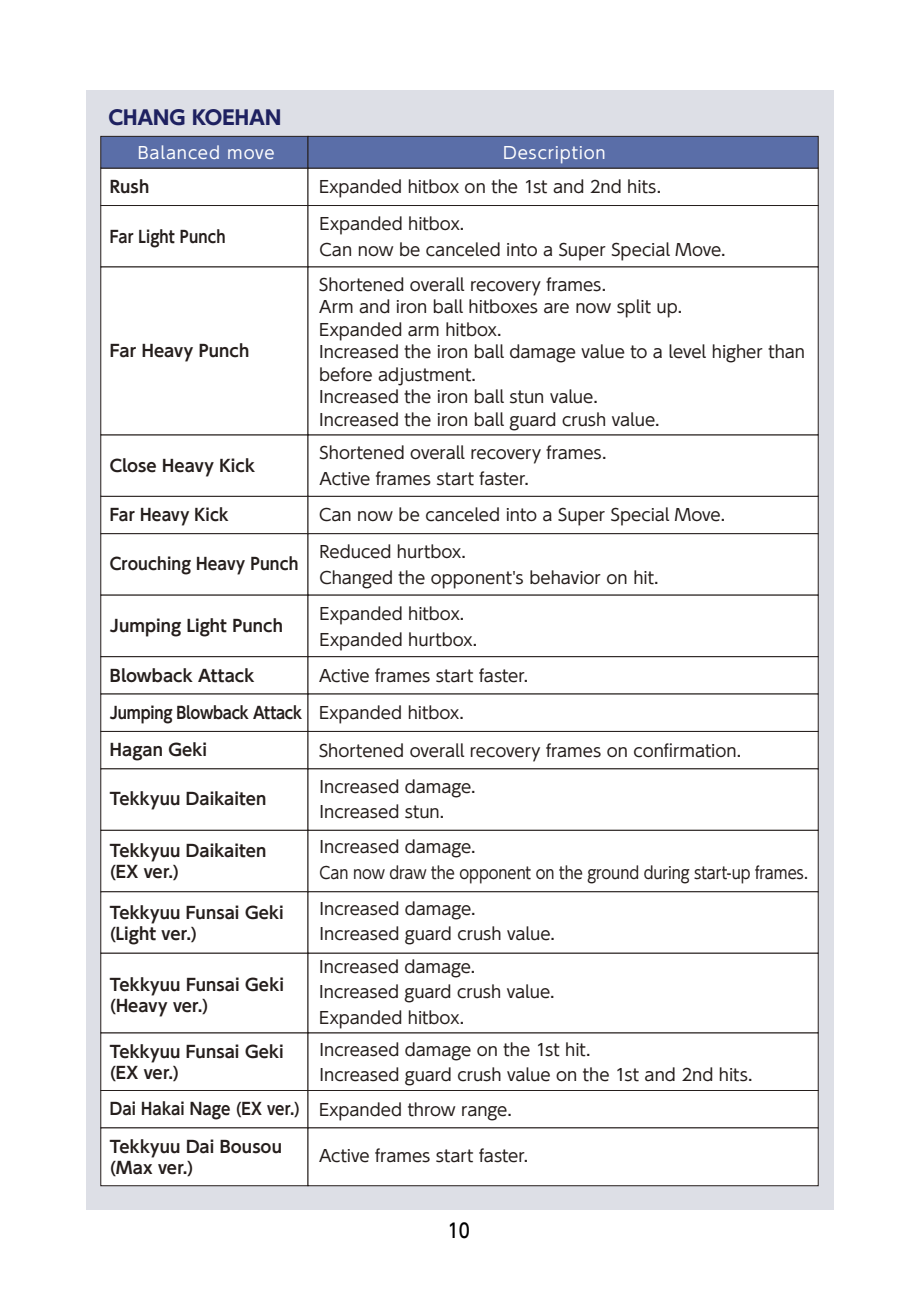
<style>
.page{position:relative;width:919px;height:1289px;background:#fff}
.page>*{position:absolute;margin:0;border:0;box-sizing:border-box;transform-origin:0 0}
.t1{font:700 19.5px "UD Shin Go Pro";color:#1e2160}
.t2{font:500 19.5px "UD Shin Go Pro";color:#000;scale:.86 1}
.t3{font:16.5px/25.5px "UD Shin Go Pro";color:#251e1c}
.t4{font:700 16.5px/21px "UD Shin Go Pro De";letter-spacing:.005em;color:#251e1c}
.t5{font:700 16.5px "UD Shin Go Pro De";letter-spacing:.005em;color:#251e1c;scale:.92 1}
.t6{font:700 16.5px "UD Shin Go Pro De";letter-spacing:-.015em;color:#251e1c;scale:.9 1}
.t7{font:700 16.5px "UD Shin Go Pro De";letter-spacing:.005em;color:#251e1c;scale:.95 1}
.t8{font:16.5px "UD Shin Go Pro";letter-spacing:.05em;color:#fff}
.t9{font:700 16.5px "UD Shin Go Pro De";letter-spacing:.005em;color:#251e1c;scale:.9 1}
.s1{font-family:"UD Shin Go Pro";font-weight:400}
</style>
<div class="page">
<div style="left:86px;top:90px;width:747px;height:1119px;background:#dddfe6"></div>
<div style="left:100px;top:168px;width:208px;height:38px;background:#fff;border:1px solid #251e1c"></div>
<div style="left:307px;top:168px;width:511px;height:38px;background:#fff;border:1px solid #251e1c"></div>
<div style="left:100px;top:496px;width:208px;height:38px;background:#fff;border:1px solid #251e1c"></div>
<div style="left:307px;top:496px;width:511px;height:38px;background:#fff;border:1px solid #251e1c"></div>
<div style="left:100px;top:656px;width:208px;height:38px;background:#fff"></div>
<div style="left:307px;top:656px;width:511px;height:38px;background:#fff"></div>
<div style="left:100px;top:693px;width:208px;height:38px;background:#fff"></div>
<div style="left:307px;top:693px;width:511px;height:38px;background:#fff"></div>
<div style="left:100px;top:731px;width:208px;height:38px;background:#fff;border:1px solid #251e1c"></div>
<div style="left:307px;top:731px;width:511px;height:38px;background:#fff;border:1px solid #251e1c"></div>
<div style="left:100px;top:205px;width:208px;height:62px;background:#fff;border:1px solid #251e1c"></div>
<div style="left:307px;top:205px;width:511px;height:62px;background:#fff;border:1px solid #251e1c"></div>
<div style="left:100px;top:434px;width:208px;height:62px;background:#fff"></div>
<div style="left:307px;top:434px;width:511px;height:62px;background:#fff"></div>
<div style="left:100px;top:533px;width:208px;height:62px;background:#fff;border:1px solid #251e1c"></div>
<div style="left:307px;top:533px;width:511px;height:62px;background:#fff;border:1px solid #251e1c"></div>
<div style="left:100px;top:594px;width:208px;height:63px;background:#fff;border:1px solid #251e1c"></div>
<div style="left:307px;top:594px;width:511px;height:63px;background:#fff;border:1px solid #251e1c"></div>
<div style="left:100px;top:768px;width:208px;height:62px;background:#fff;border:1px solid #251e1c"></div>
<div style="left:307px;top:768px;width:511px;height:62px;background:#fff;border:1px solid #251e1c"></div>
<div style="left:100px;top:830px;width:208px;height:62px;background:#fff;border:1px solid #251e1c"></div>
<div style="left:307px;top:830px;width:511px;height:62px;background:#fff;border:1px solid #251e1c"></div>
<div style="left:100px;top:891px;width:208px;height:62px;background:#fff;border:1px solid #251e1c"></div>
<div style="left:307px;top:891px;width:511px;height:62px;background:#fff;border:1px solid #251e1c"></div>
<div style="left:100px;top:266px;width:208px;height:169px;background:#fff;border:1px solid #251e1c"></div>
<div style="left:307px;top:266px;width:511px;height:169px;background:#fff;border:1px solid #251e1c"></div>
<div style="left:100px;top:1090px;width:208px;height:38px;background:#fff;border:1px solid #251e1c"></div>
<div style="left:307px;top:1090px;width:511px;height:38px;background:#fff;border:1px solid #251e1c"></div>
<div style="left:100px;top:1127px;width:208px;height:59px;background:#fff;border:1px solid #251e1c"></div>
<div style="left:307px;top:1127px;width:511px;height:59px;background:#fff;border:1px solid #251e1c"></div>
<div style="left:100px;top:1032px;width:208px;height:58px;background:#fff"></div>
<div style="left:307px;top:1032px;width:511px;height:58px;background:#fff"></div>
<div style="left:100px;top:952px;width:208px;height:81px;background:#fff;border:1px solid #251e1c"></div>
<div style="left:307px;top:952px;width:511px;height:81px;background:#fff;border:1px solid #251e1c"></div>
<div style="left:100px;top:136px;width:208px;height:32px;background:#5a6ea8;border:1px solid #251e1c"></div>
<div style="left:307px;top:136px;width:511px;height:32px;background:#5a6ea8;border:1px solid #251e1c"></div>
<p class="t1" style="left:108px;top:102px;width:174px">CHANG KOEHAN</p>
<p class="t8" style="left:138px;top:139px;width:138px">Balanced move</p>
<p class="t8" style="left:503px;top:139px;width:104px">Description</p>
<p class="t4" style="left:110px;top:176px;width:41px">Rush</p>
<p class="t3" style="left:319px;top:174px;width:343px">Expanded hitbox on the 1st and 2nd hits.</p>
<p class="t9" style="left:110px;top:224px;width:130px">Far Light Punch</p>
<p class="t4" style="left:110px;top:339px;width:141px">Far Heavy Punch</p>
<p class="t4" style="left:110px;top:455px;width:146px">Close Heavy Kick</p>
<p class="t3" style="left:319px;top:211px;width:407px">Expanded hitbox.<br>Can now be canceled into a Super Special Move.</p>
<p class="t3" style="left:319px;top:272px;width:487px;line-height:22.5px">Shortened overall recovery frames.<br>Arm and iron ball hitboxes are now split up.<br>Expanded arm hitbox.<br>Increased the iron ball damage value to a level higher than before adjustment.<br>Increased the iron ball stun value.<br>Increased the iron ball guard crush value.</p>
<p class="t3" style="left:319px;top:439px;width:288px">Shortened overall recovery frames.<br>Active frames start faster.</p>
<p class="t7" style="left:110px;top:501px;width:126px">Far Heavy Kick</p>
<p class="t3" style="left:319px;top:502px;width:407px">Can now be canceled into a Super Special Move.</p>
<p class="t7" style="left:110px;top:550px;width:200px">Crouching Heavy Punch</p>
<p class="t4" style="left:110px;top:614px;width:174px">Jumping Light Punch</p>
<p class="t3" style="left:319px;top:539px;width:340px">Reduced hurtbox.<br>Changed the opponent's behavior on hit.</p>
<p class="t3" style="left:319px;top:600px;width:159px">Expanded hitbox.<br>Expanded hurtbox.</p>
<p class="t4" style="left:110px;top:664px;width:146px">Blowback Attack</p>
<p class="t3" style="left:319px;top:662px;width:211px">Active frames start faster.</p>
<p class="t6" style="left:110px;top:699px;width:394px">Jumping Blowback Attack <span class="s1">Expanded hitbox.</span></p>
<p class="t4" style="left:110px;top:739px;width:99px">Hagan Geki</p>
<p class="t3" style="left:319px;top:737px;width:424px">Shortened overall recovery frames on confirmation.</p>
<p class="t4" style="left:110px;top:787px;width:158px">Tekkyuu Daikaiten</p>
<p class="t4" style="left:110px;top:840px;width:158px">Tekkyuu Daikaiten (EX ver.)</p>
<p class="t4" style="left:110px;top:901px;width:175px">Tekkyuu Funsai Geki (Light ver.)</p>
<p class="t4" style="left:110px;top:973px;width:175px">Tekkyuu Funsai Geki (Heavy ver.)</p>
<p class="t4" style="left:110px;top:1041px;width:175px">Tekkyuu Funsai Geki (EX ver.)</p>
<p class="t3" style="left:319px;top:773px;width:158px">Increased damage.<br>Increased stun.</p>
<p class="t3" style="left:319px;top:833px;width:490px">Increased damage.<br>Can now draw the opponent on the ground during start-up frames.</p>
<p class="t3" style="left:319px;top:895px;width:237px">Increased damage.<br>Increased guard crush value.</p>
<p class="t3" style="left:319px;top:953px;width:237px">Increased damage.<br>Increased guard crush value.<br>Expanded hitbox.</p>
<p class="t3" style="left:319px;top:1036px;width:434px">Increased damage on the 1st hit.<br>Increased guard crush value on the 1st and 2nd hits.</p>
<p class="t5" style="left:110px;top:1095px;width:438px">Dai Hakai Nage (EX ver.) <span class="s1">Expanded throw range.</span></p>
<p class="t4" style="left:110px;top:1135px;width:173px">Tekkyuu Dai Bousou (Max ver.)</p>
<p class="t3" style="left:319px;top:1142px;width:211px">Active frames start faster.</p>
<p class="t2" style="left:448px;top:1214px;width:27px">10</p>
</div>
